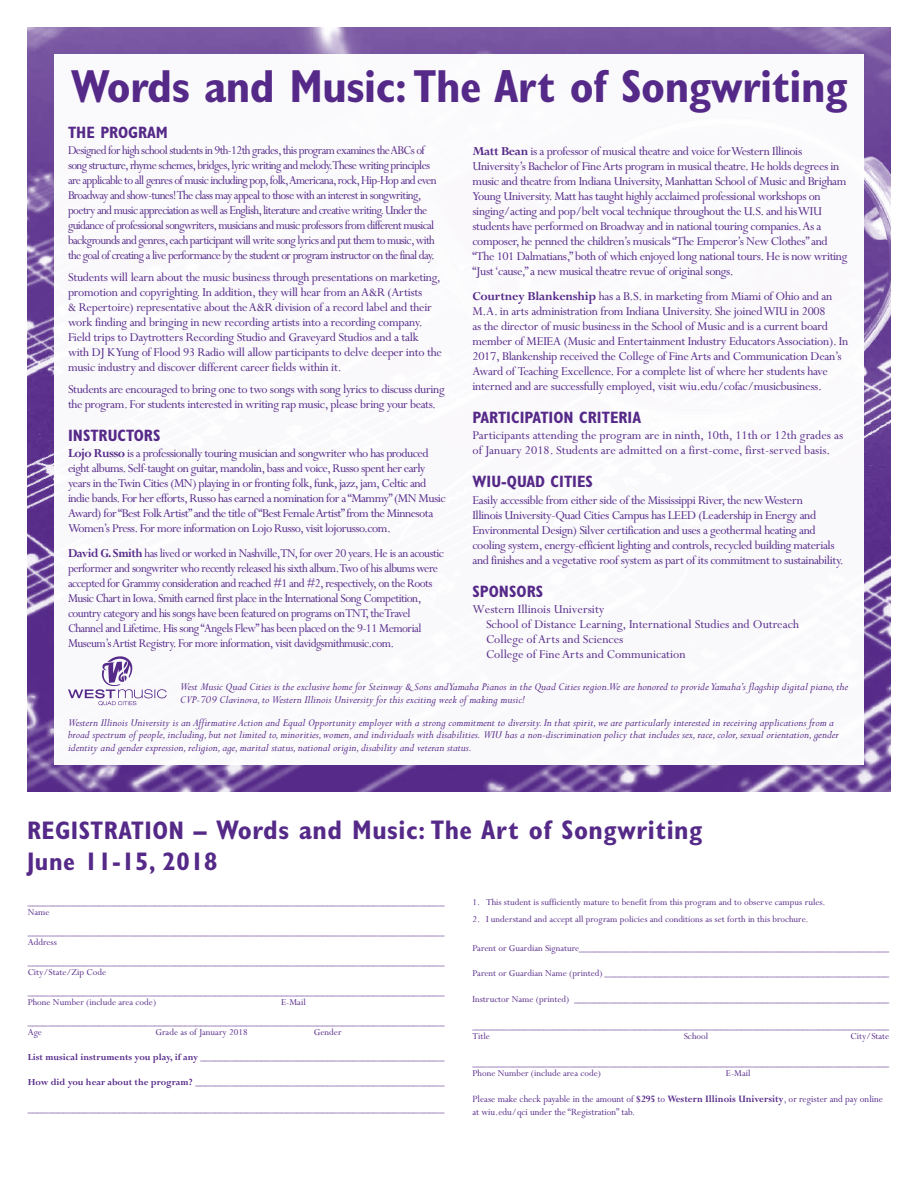
<style>
.page{position:relative;width:918px;height:1188px;background:#fff}
.page>*{position:absolute;margin:0;border:0;box-sizing:border-box;transform-origin:0 0}
.t1{font:700 condensed 46.5px "Gill Sans";letter-spacing:-.01em;color:#552988}
.t2{font:700 condensed 27px "Gill Sans";letter-spacing:.02em;color:#552988}
.t3{font:700 condensed 25.5px "Gill Sans";letter-spacing:.02em;color:#552988}
.t4{font:700 condensed 16.5px "Gill Sans";color:#552988}
.t5{font:13.5px/15px "Perpetua";letter-spacing:-.03em;color:#552988}
.t6{font:13.5px/15px "Perpetua";letter-spacing:-.05em;color:#552988;scale:.95 1}
.t7{font:13.5px/15px "Perpetua";letter-spacing:-.03em;color:#552988;scale:.96 1}
.t8{font:13.5px/15px "Perpetua";color:#552988}
.t9{font:italic 12px/12.8px "Perpetua";color:#552988}
.t10{font:10.8px/12.9px "Perpetua";color:#552988;scale:.95 1}
.t11{font:10.2px/10.2px "Perpetua";color:#552988}
.s1{font-weight:700}
.s2{font-size:25.5px}
</style>
<div class="page">
<img style="left:27px;top:27px;width:864px;height:765px">
<div style="left:54px;top:54px;width:810px;height:711px;background:#fff"></div>
<svg style="left:68px;top:656px;width:99px;height:49px"></svg>
<h1 class="t1" style="left:71px;top:59px;width:778px">Words and Music: The Art of Songwriting</h1>
<p class="t4" style="left:68px;top:122px;width:101px">THE PROGRAM</p>
<p class="t6" style="left:68px;top:143px;width:390px">Designed for high school students in 9th-12th grades, this program examines the ABCs of song structure, rhyme schemes, bridges, lyric writing and melody. These writing principles are applicable to all genres of music including pop, folk, Americana, rock, Hip-Hop and even Broadway and show-tunes! The class may appeal to those with an interest in songwriting, poetry and music appreciation as well as English, literature and creative writing. Under the guidance of professional songwriters, musicians and music professors from different musical backgrounds and genres, each participant will write song lyrics and put them to music, with the goal of creating a live performance by the student or program instructor on the final day.</p>
<p class="t5" style="left:68px;top:270px;width:375px">Students will learn about the music business through presentations on marketing, promotion and copyrighting. In addition, they will hear from an A&amp;R (Artists<br>&amp; Repertoire) representative about the A&amp;R division of a record label and their work finding and bringing in new recording artists into a recording company.<br>Field trips to Daytrotters Recording Studio and Graveyard Studios and a talk with DJ KYung of Flood 93 Radio will allow participants to delve deeper into the music industry and discover different career fields within it.</p>
<p class="t5" style="left:68px;top:382px;width:378px">Students are encouraged to bring one to two songs with song lyrics to discuss during the program. For students interested in writing rap music, please bring your beats.</p>
<p class="t4" style="left:68px;top:425px;width:94px">INSTRUCTORS</p>
<p class="t5" style="left:68px;top:446px;width:379px"><span class="s1">Lojo Russo</span> is a professionally touring musician and songwriter who has produced eight albums. Self-taught on guitar, mandolin, bass and voice, Russo spent her early years in the Twin Cities (MN) playing in or fronting folk, funk, jazz, jam, Celtic and indie bands. For her efforts, Russo has earned a nomination for a “Mammy” (MN Music Award) for “Best Folk Artist” and the title of “Best Female Artist” from the Minnesota Women’s Press. For more information on Lojo Russo, visit lojorusso.com.</p>
<p class="t7" style="left:68px;top:546px;width:393px"><span class="s1">David G. Smith</span> has lived or worked in Nashville, TN, for over 20 years. He is an acoustic performer and songwriter who recently released his sixth album. Two of his albums were accepted for Grammy consideration and reached #1 and #2, respectively, on the Roots Music Chart in Iowa. Smith earned first place in the International Song Competition, country category and his songs have been featured on programs on TNT, the Travel Channel and Lifetime. His song “Angels Flew” has been placed on the 9-11 Memorial Museum’s Artist Registry. For more information, visit davidgsmithmusic.com.</p>
<p class="t5" style="left:472px;top:144px;width:376px"><span class="s1">Matt Bean</span> is a professor of musical theatre and voice for Western Illinois University’s Bachelor of Fine Arts program in musical theatre. He holds degrees in music and theatre from Indiana University, Manhattan School of Music and Brigham Young University. Matt has taught highly acclaimed professional workshops on singing/acting and pop/belt vocal technique throughout the U.S. and his WIU students have performed on Broadway and in national touring companies. As a composer, he penned the children’s musicals “The Emperor’s New Clothes” and “The 101 Dalmatians,” both of which enjoyed long national tours. He is now writing “Just ‘cause,” a new musical theatre revue of original songs.</p>
<p class="t5" style="left:472px;top:289px;width:377px"><span class="s1">Courtney Blankenship</span> has a B.S. in marketing from Miami of Ohio and an M.A. in arts administration from Indiana University. She joined WIU in 2008<br>as the director of music business in the School of Music and is a current board member of MEIEA (Music and Entertainment Industry Educators Association). In 2017, Blankenship received the College of Fine Arts and Communication Dean’s Award of Teaching Excellence. For a complete list of where her students have interned and are successfully employed, visit wiu.edu/cofac/musicbusiness.</p>
<p class="t4" style="left:472px;top:408px;width:170px">PARTICIPATION CRITERIA</p>
<p class="t8" style="left:472px;top:428px;width:372px">Participants attending the program are in ninth, 10th, 11th or 12th grades as of January 2018. Students are admitted on a first-come, first-served basis.</p>
<p class="t4" style="left:472px;top:472px;width:122px">WIU-QUAD CITIES</p>
<p class="t5" style="left:472px;top:493px;width:373px">Easily accessible from either side of the Mississippi River, the new Western<br>Illinois University-Quad Cities Campus has LEED (Leadership in Energy and Environmental Design) Silver certification and uses a geothermal heating and cooling system, energy-efficient lighting and controls, recycled building materials and finishes and a vegetative roof system as part of its commitment to sustainability.</p>
<p class="t4" style="left:472px;top:581px;width:72px">SPONSORS</p>
<p class="t8" style="left:486px;top:602px;width:315px;text-indent:-14px">Western Illinois University<br>School of Distance Learning, International Studies and Outreach College of Arts and Sciences<br>College of Fine Arts and Communication</p>
<p class="t9" style="left:180px;top:681px;width:670px">West Music Quad Cities is the exclusive home for Steinway &amp; Sons and Yamaha Pianos in the Quad Cities region.We are honored to provide Yamaha’s flagship digital piano, the<br>CVP-709 Clavinova, to Western Illinois University for this exciting week of making music!</p>
<p class="t9" style="left:68px;top:716px;width:772px">Western Illinois University is an Affirmative Action and Equal Opportunity employer with a strong commitment to diversity. In that spirit, we are particularly interested in receiving applications from a broad spectrum of people, including, but not limited to, minorities, women, and individuals with disabilities. WIU has a non-discrimination policy that includes sex, race, color, sexual orientation, gender identity and gender expression, religion, age, marital status, national origin, disability and veteran status.</p>
<h2 class="t2" style="left:27px;top:813px;width:677px"><span class="s2">REGISTRATION –</span> Words and Music: The Art of Songwriting</h2>
<h3 class="t3" style="left:27px;top:846px;width:192px">June 11-15, 2018</h3>
<p class="t11" style="left:28px;top:897px;width:418px">__________________________________________________________________________________<br>Name</p>
<p class="t11" style="left:28px;top:927px;width:418px">__________________________________________________________________________________<br>Address</p>
<p class="t11" style="left:28px;top:957px;width:418px">__________________________________________________________________________________<br>City/State/Zip Code</p>
<p class="t11" style="left:28px;top:987px;width:418px">__________________________________________________________________________________<br>Phone Number (include area code)</p>
<p class="t11" style="left:473px;top:897px;width:355px">1. This student is sufficiently mature to benefit from this program and to observe campus rules.</p>
<p class="t11" style="left:473px;top:914px;width:338px">2. I understand and accept all program policies and conditions as set forth in this brochure.</p>
<p class="t11" style="left:472px;top:943px;width:418px">Parent or Guardian Signature_____________________________________________________________</p>
<p class="t11" style="left:472px;top:969px;width:418px">Parent or Guardian Name (printed) ________________________________________________________</p>
<p class="t11" style="left:472px;top:994px;width:418px">Instructor Name (printed) ______________________________________________________________</p>
<p class="t11" style="left:472px;top:1021px;width:418px">__________________________________________________________________________________<br>Title</p>
<p class="t11" style="left:28px;top:993px;width:418px;line-height:19.8px;text-indent:253px">E-Mail __________________________________________________________________________________</p>
<p class="t11" style="left:28px;top:1027px;width:16px">Age</p>
<p class="t11" style="left:155px;top:1027px;width:94px">Grade as of January 2018</p>
<p class="t11" style="left:314px;top:1027px;width:29px">Gender</p>
<p class="t11" style="left:28px;top:1053px;width:418px"><span class="s1">List musical instruments you play, if any</span> ________________________________________________</p>
<p class="t11" style="left:28px;top:1078px;width:418px"><span class="s1">How did you hear about the program?</span> _________________________________________________</p>
<p class="t11" style="left:28px;top:1104px;width:418px">__________________________________________________________________________________</p>
<p class="t11" style="left:684px;top:1032px;width:26px">School</p>
<p class="t11" style="left:850px;top:1032px;width:40px">City/State</p>
<p class="t11" style="left:472px;top:1058px;width:418px">__________________________________________________________________________________<br>Phone Number (include area code)</p>
<p class="t11" style="left:726px;top:1069px;width:26px">E-Mail</p>
<p class="t10" style="left:472px;top:1093px;width:434px">Please make check payable in the amount of <span class="s1">$295</span> to <span class="s1">Western Illinois University</span>, or register and pay online at wiu.edu/qci under the “Registration” tab.</p>
</div>
